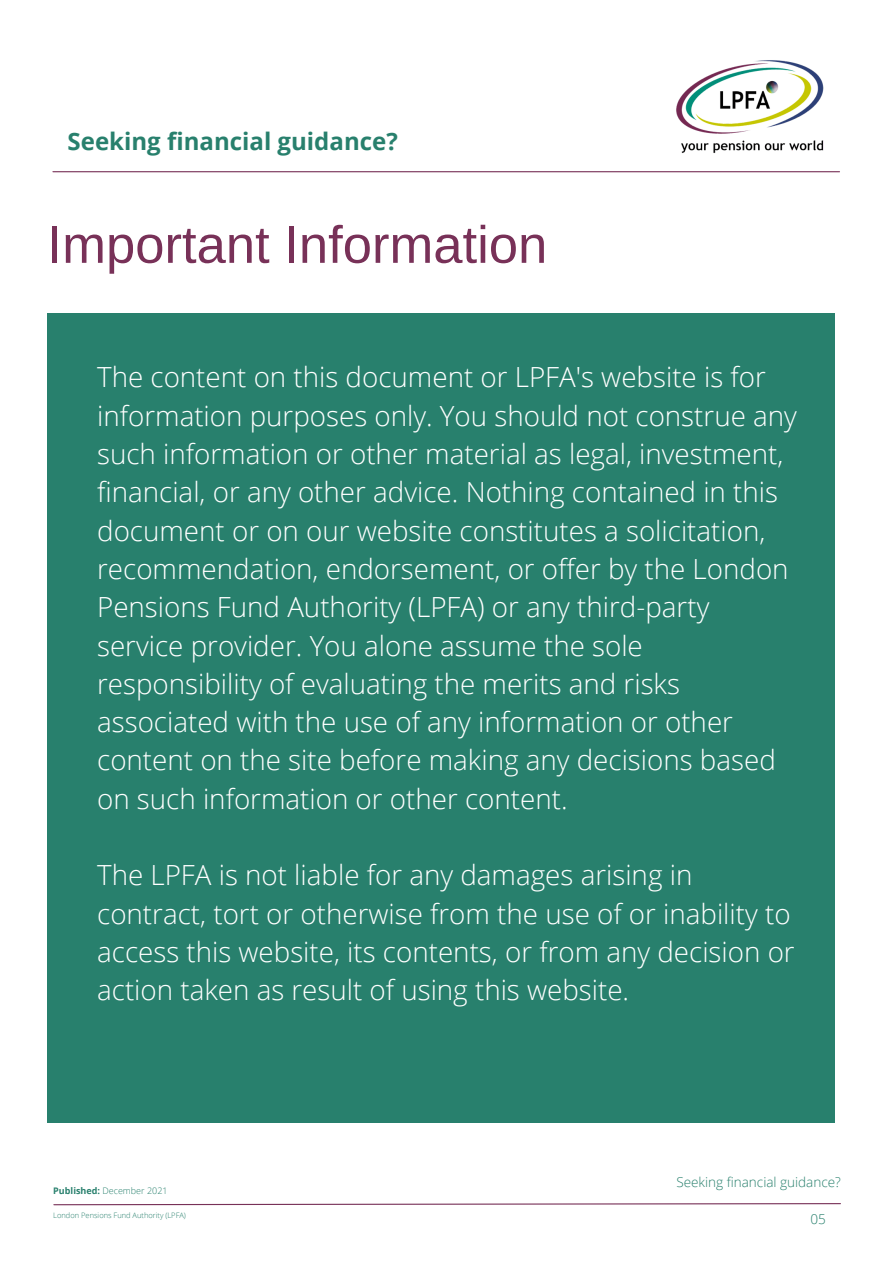
<style>
.page{position:relative;width:894px;height:1264px;background:#fff}
.page>*{position:absolute;margin:0;border:0;box-sizing:border-box;transform-origin:0 0}
.t1{font:52.5px "Arimo";color:#783158}
.t2{font:300 27.75px/38.2px "Open Sans";color:#fff}
.t3{font:700 24px "Open Sans";color:#28806d}
.t4{font:300 13.5px "Open Sans";color:#28806d}
.t5{font:300 9px "Open Sans";color:#28806d}
.t6{font:300 7.5px "Open Sans";color:#28806d}
.s1{font-weight:700}
</style>
<div class="page">
<img style="left:676px;top:60px;width:148px;height:93px">
<div style="left:48px;top:313px;width:787px;height:810px;background:#28806d"></div>
<hr style="left:53px;top:171px;width:786px;height:1px;background:#783158">
<svg style="left:53px;top:1203px;width:788px;height:2px;background:#b48ea3"></svg>
<p class="t3" style="left:68px;top:124px;width:332px">Seeking financial guidance?</p>
<p class="t1" style="left:48px;top:215px;width:501px">Important Information</p>
<p class="t2" style="left:97px;top:357px;width:701px">The content on this document or LPFA's website is for information purposes only. You should not construe any such information or other material as legal, investment, financial, or any other advice. Nothing contained in this document or on our website constitutes a solicitation, recommendation, endorsement, or offer by the London Pensions Fund Authority (LPFA) or any third-party service provider. You alone assume the sole responsibility of evaluating the merits and risks associated with the use of any information or other content on the site before making any decisions based on such information or other content.</p>
<p class="t2" style="left:97px;top:855px;width:699px">The LPFA is not liable for any damages arising in contract, tort or otherwise from the use of or inability to access this website, its contents, or from any decision or action taken as result of using this website.</p>
<p class="t4" style="left:676px;top:1172px;width:166px">Seeking financial guidance?</p>
<p class="t5" style="left:53px;top:1184px;width:116px"><span class="s1">Published:</span> December 2021</p>
<p class="t6" style="left:53px;top:1210px;width:134px">London Pensions Fund Authority (LPFA)</p>
<p class="t4" style="left:810px;top:1209px;width:17px">05</p>
</div>
